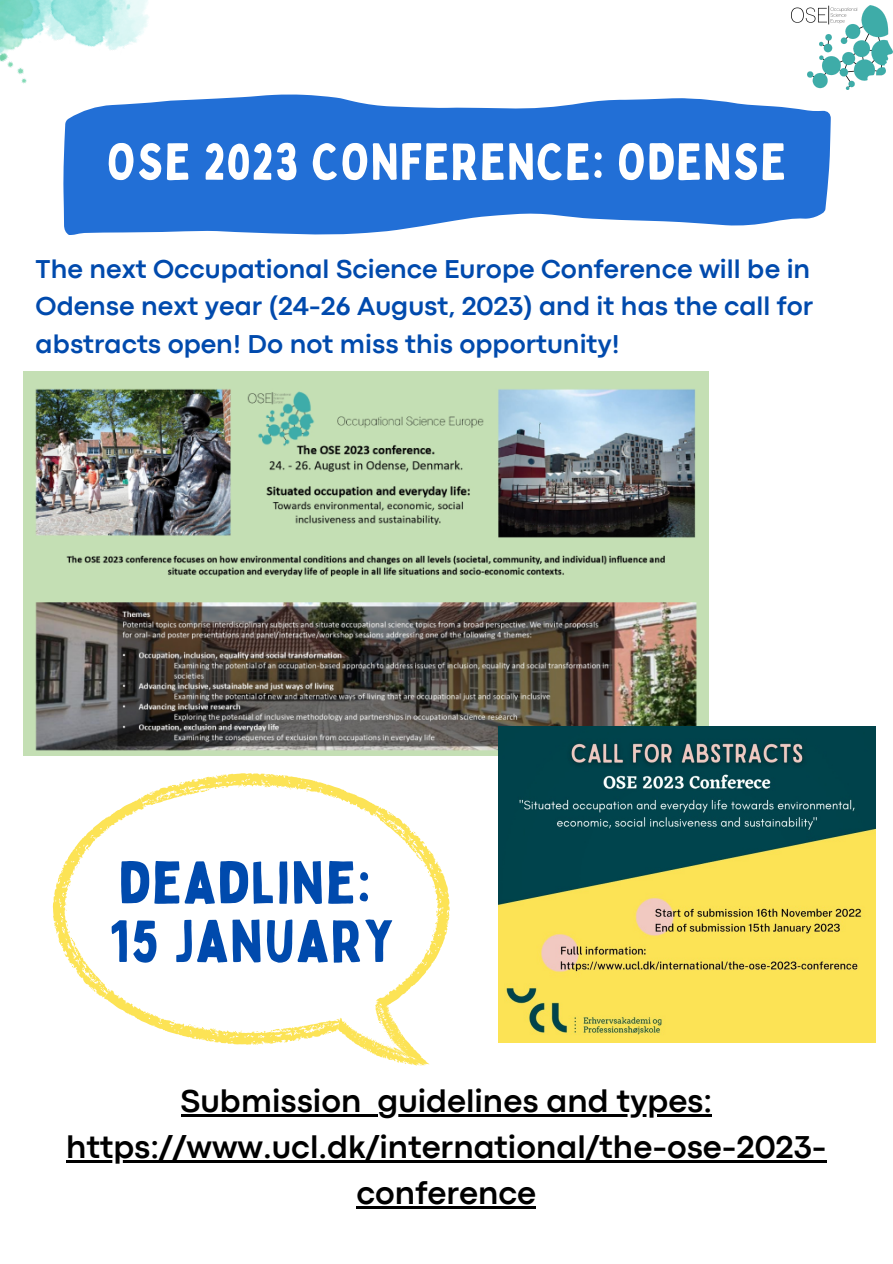
<style>
.page{position:relative;width:893px;height:1264px;background:#fff}
.page>*{position:absolute;margin:0;border:0;box-sizing:border-box;transform-origin:0 0}
.t1{font:58.5px/58.5px "Bobby Jones";letter-spacing:.03em;color:#004aad}
.t2{font:51px "Bobby Jones";letter-spacing:.03em;color:#fff}
.t3{font:700 33px/46px "Codec Pro";color:#000;text-align:center}
.t4{font:700 27px/37px "Codec Pro";color:#004aad;text-align:justify}
</style>
<div class="page">
<img style="left:24px;top:371px;width:685px;height:384px">
<img style="left:0;top:0;width:149px;height:84px">
<img style="left:791px;top:6px;width:101px;height:83px">
<svg style="left:61px;top:81px;width:770px;height:154px;fill:#226fd6"></svg>
<img style="left:498px;top:726px;width:377px;height:316px">
<svg style="left:52px;top:773px;width:398px;height:293px"></svg>
<hr style="left:180px;top:1114px;width:181px;height:2px;background:#000">
<svg style="left:361px;top:1114px;width:16px;height:2px"></svg>
<hr style="left:377px;top:1114px;width:335px;height:2px;background:#000">
<hr style="left:66px;top:1160px;width:760px;height:2px;background:#000">
<hr style="left:356px;top:1206px;width:180px;height:2px;background:#000">
<h2 class="t2" style="left:107px;top:129px;width:681px">OSE 2023 CONFERENCE: ODENSE</h2>
<p class="t4" style="left:36px;top:253px;width:779px">The next Occupational Science Europe Conference will be in Odense next year (24-26 August, 2023) and it has the call for abstracts open! Do not miss this opportunity!</p>
<h1 class="t1" style="left:109px;top:852px;width:285px">DEADLINE:<br>15 JANUARY</h1>
<p class="t3" style="left:66px;top:1080px;width:761px">Submission guidelines and types: https://www.ucl.dk/international/the-ose-2023- conference</p>
</div>
